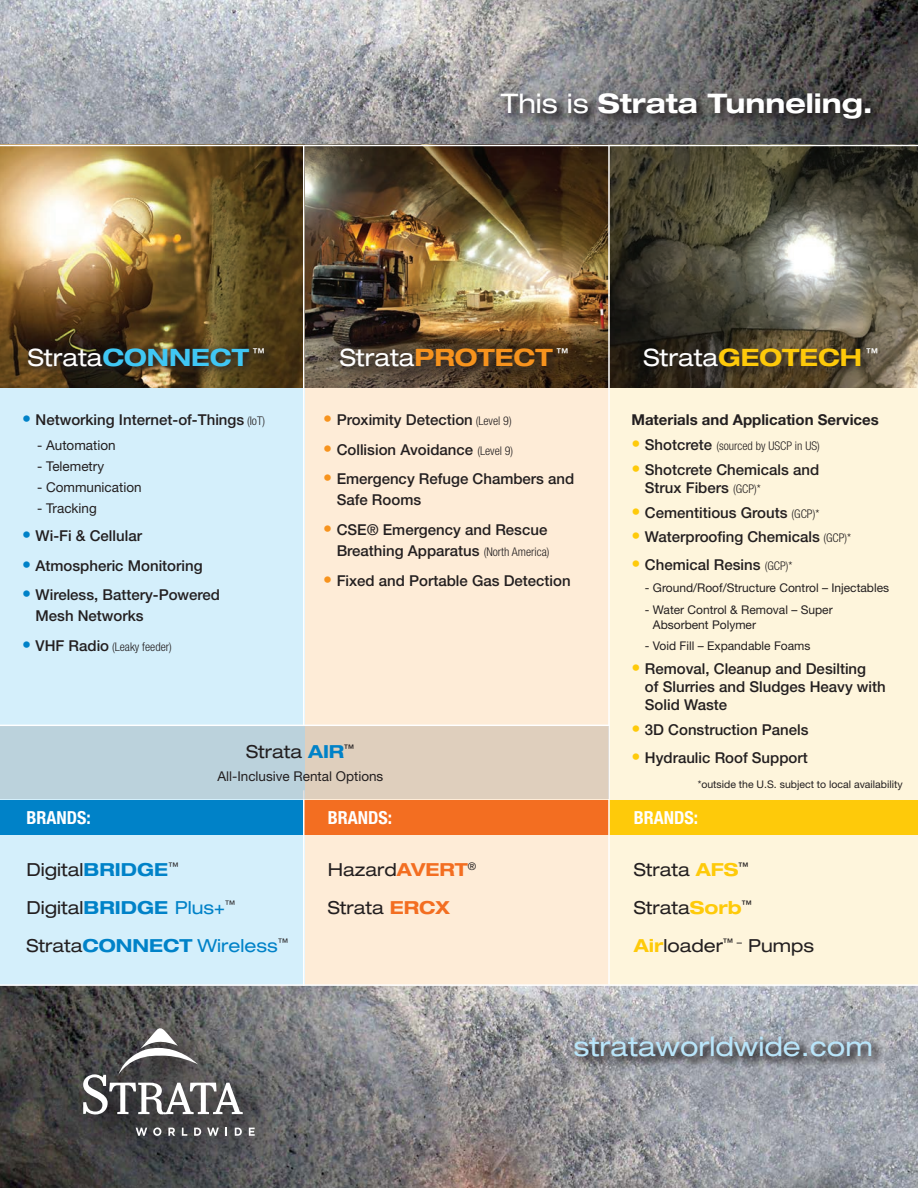
<style>
.page{position:relative;width:918px;height:1188px;background:#fff}
.page>*{position:absolute;margin:0;border:0;box-sizing:border-box;transform-origin:0 0}
.Address_block{font:700 expanded 27px "Helvetica Neue";color:#fff}
.Address_block-2{font:expanded 27px "Helvetica Neue";color:#b9e5fa}
.t1{font:700 expanded 24px "Helvetica Neue";color:#40c7f4}
.t2{font:700 expanded 24px "Helvetica Neue";color:#f7931d}
.t3{font:700 expanded 24px "Helvetica Neue";color:#feca0a}
.Body_text_1{font:expanded 18px "Helvetica Neue";color:#231f20}
.Body_text_1-2{font:expanded 18px "Helvetica Neue";color:#0082c8}
.Body_text_1-3{font:700 condensed 18px "Helvetica Neue";color:#fff}
.t4{font:500 15px/21px "Helvetica Neue";color:#231f20}
.Body_text_1-4{font:700 15px "Helvetica Neue";color:#231f20}
.list_style_1{font:13.5px "Helvetica Neue";color:#231f20}
.bullet_lists_orange{font:13.5px "Helvetica Neue";color:#231f20}
.bullet_list_yellow{font:12px/15px "Helvetica Neue";color:#231f20}
.t5{font:300 condensed 12px "Helvetica Neue";color:#231f20}
.list_style_1-2{font:10.5px "Helvetica Neue";color:#231f20}
.s1{font-weight:400}
.s2{font-weight:400;color:#fff}
.s3{font-weight:800;font-size:18px;color:#0082c8}
.s4{font-weight:300;font-stretch:condensed;font-size:12px}
.s5{font-weight:800;font-stretch:normal;font-size:18px;color:#0082c8}
.s6{font-weight:500;font-stretch:normal;font-size:15px}
.s7{font-weight:800;font-size:18px;color:#f7931d}
.s8{font-weight:700;color:#0082c8}
.s9{color:#0082c8}
.s10{color:#231f20}
.s11{font-weight:700}
.s12{font-weight:700;color:#f36e21}
.s13{font-weight:800;font-stretch:normal;font-size:18px;color:#feca0a}
.s14{font-weight:800;font-size:18px;color:#feca0a}
.s15{font-weight:700;color:#feca0a}
</style>
<div class="page">
<img style="left:0;top:0;width:918px;height:145px">
<img style="left:0;top:986px;width:918px;height:202px">
<img style="left:0;top:146px;width:918px;height:242px">
<div style="left:0;top:389px;width:305px;height:596px;background:#d4effb"></div>
<div style="left:305px;top:389px;width:305px;height:596px;background:#feecd7"></div>
<div style="left:610px;top:389px;width:308px;height:596px;background:#fef5dc"></div>
<hr style="left:0;top:984px;width:918px;height:2px;background:#fff">
<svg style="left:24px;top:342px;width:251px;height:35px;background:#40321c"></svg>
<div style="left:338px;top:345px;width:242px;height:34px;background:#231f20;opacity:.75"></div>
<div style="left:641px;top:345px;width:249px;height:34px;background:#231f20;opacity:.75"></div>
<div style="left:0;top:800px;width:305px;height:35px;background:#0082c8"></div>
<div style="left:304px;top:800px;width:306px;height:35px;background:#f36e21"></div>
<div style="left:610px;top:800px;width:308px;height:35px;background:#feca0a"></div>
<hr style="left:303px;top:145px;width:2px;height:581px;background:#fff">
<hr style="left:303px;top:790px;width:2px;height:196px;background:#fff">
<hr style="left:608px;top:145px;width:2px;height:839px;background:#fff">
<svg style="left:64px;top:1011px;width:228px;height:165px;background:#555557"></svg>
<div style="left:72px;top:1018px;width:202px;height:141px;background:#231f20;opacity:.75"></div>
<svg style="left:136px;top:1128px;width:11px;height:8px"></svg>
<svg style="left:153px;top:1127px;width:8px;height:9px"></svg>
<svg style="left:168px;top:1128px;width:7px;height:8px"></svg>
<svg style="left:182px;top:1128px;width:5px;height:8px"></svg>
<svg style="left:194px;top:1128px;width:7px;height:8px"></svg>
<svg style="left:207px;top:1128px;width:12px;height:8px"></svg>
<svg style="left:235px;top:1128px;width:7px;height:8px"></svg>
<svg style="left:249px;top:1128px;width:6px;height:8px"></svg>
<svg style="left:83px;top:1027px;width:160px;height:87px"></svg>
<div style="left:498px;top:90px;width:385px;height:42px;background:#231f20;opacity:.75"></div>
<div style="left:571px;top:1033px;width:313px;height:36px;background:#231f20;opacity:.75"></div>
<hr style="left:0;top:725px;width:610px;height:1px;background:#fff">
<svg style="left:0;top:726px;width:608px;height:72px;background:#ccd0cc"></svg>
<p class="Address_block" style="left:501px;top:86px;width:374px"><span class="s1">This is</span> Strata Tunneling.</p>
<p class="t1" style="left:28px;top:342px;width:239px"><span class="s2">Strata</span>CONNECT <sup>™</sup></p>
<p class="t2" style="left:340px;top:342px;width:230px"><span class="s2">Strata</span>PROTECT <sup>™</sup></p>
<p class="t3" style="left:644px;top:342px;width:236px"><span class="s2">Strata</span>GEOTECH <sup>™</sup></p>
<p class="t4" style="left:22px;top:409px;width:245px"><span class="s3">•</span> Networking Internet-of-Things <span class="s4">(IoT)</span></p>
<p class="list_style_1" style="left:37px;top:437px;width:80px">- Automation</p>
<p class="list_style_1" style="left:37px;top:458px;width:69px">- Telemetry</p>
<p class="list_style_1" style="left:37px;top:479px;width:106px">- Communication</p>
<p class="list_style_1" style="left:37px;top:500px;width:61px">- Tracking</p>
<p class="t4" style="left:22px;top:525px;width:121px"><span class="s3">•</span> Wi-Fi &amp; Cellular</p>
<p class="t4" style="left:22px;top:555px;width:182px"><span class="s3">•</span> Atmospheric Monitoring</p>
<p class="t4" style="left:36px;top:584px;width:186px;text-indent:-14px"><span class="s3">•</span> Wireless, Battery-Powered<br>Mesh Networks</p>
<p class="t5" style="left:22px;top:640px;width:151px"><span class="s5">•</span> <span class="s6">VHF Radio</span> (Leaky feeder)</p>
<p class="t4" style="left:323px;top:409px;width:190px"><span class="s7">•</span> Proximity Detection <span class="s4">(Level 9)</span></p>
<p class="t4" style="left:323px;top:439px;width:192px"><span class="s7">•</span> Collision Avoidance <span class="s4">(Level 9)</span></p>
<p class="t4" style="left:337px;top:469px;width:239px;text-indent:-13px"><span class="s7">•</span> Emergency Refuge Chambers and<br>Safe Rooms</p>
<p class="t4" style="left:323px;top:519px;width:228px;text-align:right"><span class="s7">•</span> CSE® Emergency and Rescue<br>Breathing Apparatus <span class="s4">(North America)</span></p>
<p class="t4" style="left:323px;top:570px;width:249px"><span class="s7">•</span> Fixed and Portable Gas Detection</p>
<p class="Body_text_1" style="left:246px;top:741px;width:110px">Strata <span class="s8">AIR</span><sup>™</sup></p>
<p class="bullet_lists_orange" style="left:217px;top:768px;width:168px">All-Inclusive Rental Options</p>
<p class="Body_text_1-3" style="left:27px;top:807px;width:66px">BRANDS:</p>
<p class="Body_text_1" style="left:27px;top:858px;width:153px">Digital<span class="s8">BRIDGE</span><sup>™</sup></p>
<p class="Body_text_1" style="left:27px;top:897px;width:210px">Digital<span class="s8">BRIDGE</span> <span class="s9">Plus+</span><sup>™</sup></p>
<p class="Body_text_1-2" style="left:27px;top:935px;width:263px"><span class="s10">Strata</span><span class="s11">CONNECT</span> Wireless<sup>™</sup></p>
<p class="Body_text_1-3" style="left:328px;top:807px;width:66px">BRANDS:</p>
<p class="Body_text_1" style="left:328px;top:858px;width:150px">Hazard<span class="s12">AVERT</span><sup>®</sup></p>
<p class="Body_text_1" style="left:328px;top:897px;width:123px">Strata <span class="s12">ERCX</span></p>
<p class="Body_text_1-4" style="left:631px;top:411px;width:249px">Materials and Application Services</p>
<p class="t5" style="left:631px;top:439px;width:190px"><span class="s13">•</span> <span class="s6">Shotcrete</span> (sourced by USCP in US)</p>
<p class="t4" style="left:645px;top:460px;width:176px;line-height:18px;text-indent:-14px"><span class="s14">•</span> Shotcrete Chemicals and<br>Strux Fibers <span class="s4">(GCP)*</span></p>
<p class="t4" style="left:631px;top:502px;width:189px"><span class="s14">•</span> Cementitious Grouts <span class="s4">(GCP)*</span></p>
<p class="t4" style="left:631px;top:526px;width:221px"><span class="s14">•</span> Waterproofing Chemicals <span class="s4">(GCP)*</span></p>
<p class="t4" style="left:631px;top:554px;width:163px"><span class="s14">•</span> Chemical Resins <span class="s4">(GCP)*</span></p>
<p class="bullet_list_yellow" style="left:645px;top:580px;width:246px">- Ground/Roof/Structure Control – Injectables</p>
<p class="bullet_list_yellow" style="left:653px;top:602px;width:181px;text-indent:-8px">- Water Control &amp; Removal – Super<br>Absorbent Polymer</p>
<p class="bullet_list_yellow" style="left:645px;top:638px;width:167px">- Void Fill – Expandable Foams</p>
<p class="t4" style="left:645px;top:660px;width:242px;line-height:18px;text-indent:-14px"><span class="s14">•</span> Removal, Cleanup and Desilting<br>of Slurries and Sludges Heavy with<br>Solid Waste</p>
<p class="t4" style="left:631px;top:719px;width:179px"><span class="s14">•</span> 3D Construction Panels</p>
<p class="t4" style="left:631px;top:747px;width:178px"><span class="s14">•</span> Hydraulic Roof Support</p>
<p class="list_style_1-2" style="left:698px;top:778px;width:206px">*outside the U.S. subject to local availability</p>
<p class="Body_text_1-3" style="left:634px;top:807px;width:66px">BRANDS:</p>
<p class="Body_text_1" style="left:634px;top:858px;width:117px">Strata <span class="s15">AFS</span><sup>™</sup></p>
<p class="Body_text_1" style="left:634px;top:897px;width:120px">Strata<span class="s15">Sorb</span><sup>™</sup></p>
<p class="Body_text_1" style="left:634px;top:935px;width:182px"><span class="s15">Air</span>loader<sup>™</sup> <sup>–</sup> Pumps</p>
<p class="Address_block-2" style="left:574px;top:1030px;width:301px">strataworldwide.com</p>
</div>
